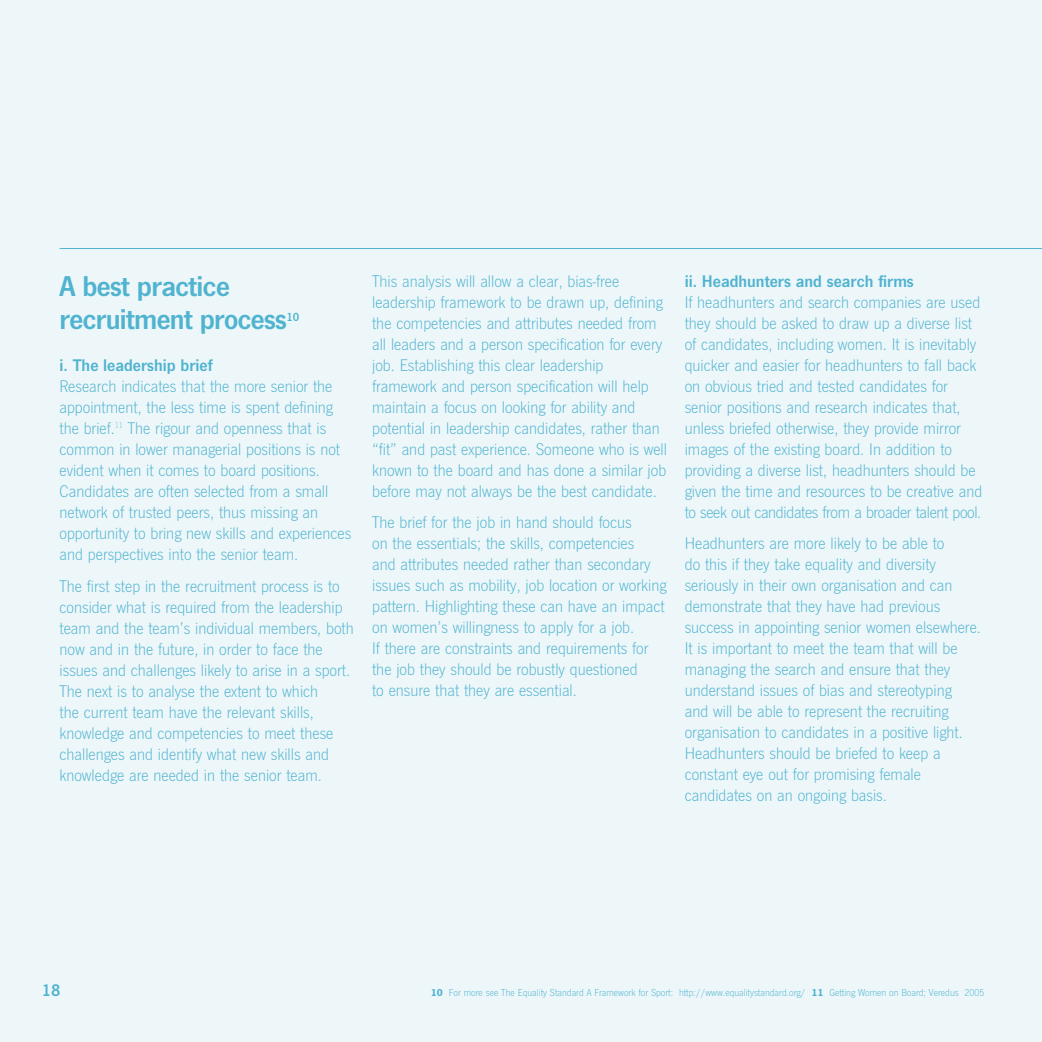
<style>
.page{position:relative;width:1042px;height:1042px;background:#edf7fa}
.page>*{position:absolute;margin:0;border:0;box-sizing:border-box;transform-origin:0 0}
.t1{font:29.75px/33.2px "News Got T Dem";letter-spacing:-.02em;color:#50b3cf}
.t2{font:300 17.5px/21px "News Got T";color:#50b3cf}
.t3{font:17.5px "News Got T Dem";color:#50b3cf}
.t4{font:12.25px "News Got T Dem";color:#50b3cf}
.t5{font:300 10.5px "News Got T";color:#50b3cf}
.s1{font-family:"News Gothic T";font-weight:700}
</style>
<div class="page">
<hr style="left:60px;top:248px;width:982px;height:1px;background:#50b3cf">
<h1 class="t1" style="left:60px;top:269px;width:229px">A best practice recruitment process</h1>
<p class="t4" style="left:286px;top:309px;width:14px">10</p>
<p class="t3" style="left:60px;top:355px;width:154px">i. The leadership brief</p>
<p class="t2" style="left:60px;top:376px;width:293px">Research indicates that the more senior the appointment, the less time is spent defining the brief.<sup>11</sup> The rigour and openness that is common in lower managerial positions is not evident when it comes to board positions.<br>Candidates are often selected from a small network of trusted peers, thus missing an opportunity to bring new skills and experiences and perspectives into the senior team.</p>
<p class="t2" style="left:60px;top:575px;width:296px">The first step in the recruitment process is to consider what is required from the leadership team and the team’s individual members, both now and in the future, in order to face the issues and challenges likely to arise in a sport.<br>The next is to analyse the extent to which<br>the current team have the relevant skills, knowledge and competencies to meet these challenges and identify what new skills and knowledge are needed in the senior team.</p>
<p class="t2" style="left:372px;top:270px;width:296px">This analysis will allow a clear, bias-free leadership framework to be drawn up, defining the competencies and attributes needed from all leaders and a person specification for every job. Establishing this clear leadership framework and person specification will help maintain a focus on looking for ability and potential in leadership candidates, rather than “fit” and past experience. Someone who is well known to the board and has done a similar job before may not always be the best candidate.</p>
<p class="t2" style="left:372px;top:511px;width:296px">The brief for the job in hand should focus<br>on the essentials; the skills, competencies<br>and attributes needed rather than secondary issues such as mobility, job location or working pattern. Highlighting these can have an impact on women’s willingness to apply for a job.<br>If there are constraints and requirements for the job they should be robustly questioned<br>to ensure that they are essential.</p>
<p class="t3" style="left:685px;top:270px;width:231px">ii. Headhunters and search firms</p>
<p class="t2" style="left:685px;top:291px;width:299px">If headhunters and search companies are used they should be asked to draw up a diverse list of candidates, including women. It is inevitably quicker and easier for headhunters to fall back on obvious tried and tested candidates for senior positions and research indicates that, unless briefed otherwise, they provide mirror images of the existing board. In addition to providing a diverse list, headhunters should be given the time and resources to be creative and to seek out candidates from a broader talent pool.</p>
<p class="t2" style="left:685px;top:532px;width:298px">Headhunters are more likely to be able to<br>do this if they take equality and diversity seriously in their own organisation and can demonstrate that they have had previous success in appointing senior women elsewhere.<br>It is important to meet the team that will be managing the search and ensure that they understand issues of bias and stereotyping<br>and will be able to represent the recruiting organisation to candidates in a positive light.<br>Headhunters should be briefed to keep a constant eye out for promising female candidates on an ongoing basis.</p>
<p class="t3" style="left:42px;top:980px;width:20px">18</p>
<p class="t5" style="left:431px;top:986px;width:555px"><span class="s1">10</span> For more see The Equality Standard A Framework for Sport: http://www.equalitystandard.org/ <span class="s1">11</span> Getting Women on Board; Veredus 2005</p>
</div>
